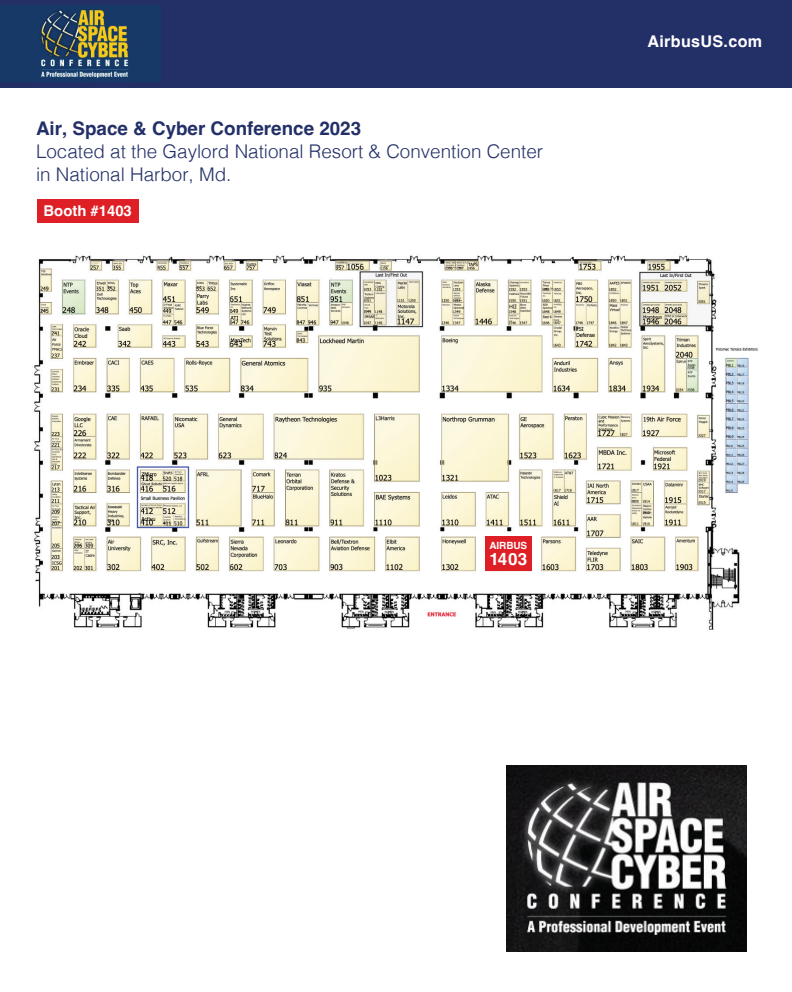
<style>
.page{position:relative;width:792px;height:992px;background:#fff}
.page>*{position:absolute;margin:0;border:0;box-sizing:border-box;transform-origin:0 0}
.t1{font:300 18.8px/22.6px "Helvetica";color:#233068}
.t2{font:700 18.8px "Helvetica";color:#233068}
.t3{font:700 17.1px "Helvetica";color:#fff}
.t4{font:700 16.1px "Helvetica";letter-spacing:.02em;color:#fff}
.t5{font:700 14.9px "Helvetica";color:#fff}
.t6{font:700 10px "Helvetica";letter-spacing:-.01em;color:#fff}
</style>
<div class="page">
<img style="left:34px;top:255px;width:724px;height:375px">
<div style="left:0;top:0;width:792px;height:87px;background:#233068"></div>
<div style="left:37px;top:199px;width:102px;height:24px;background:#de1f26"></div>
<div style="left:485px;top:536px;width:47px;height:35px;background:#de1f26"></div>
<img style="left:506px;top:765px;width:240px;height:186px">
<img style="left:0;top:6px;width:161px;height:75px">
<p class="t2" style="left:36px;top:117px;width:327px">Air, Space &amp; Cyber Conference 2023</p>
<p class="t1" style="left:36px;top:139px;width:509px">Located at the Gaylord National Resort &amp; Convention Center in National Harbor, Md.</p>
<p class="t5" style="left:44px;top:202px;width:90px">Booth #1403</p>
<p class="t4" style="left:647px;top:32px;width:116px">AirbusUS.com</p>
<p class="t6" style="left:489px;top:539px;width:39px">AIRBUS</p>
<p class="t3" style="left:489px;top:548px;width:40px">1403</p>
</div>
